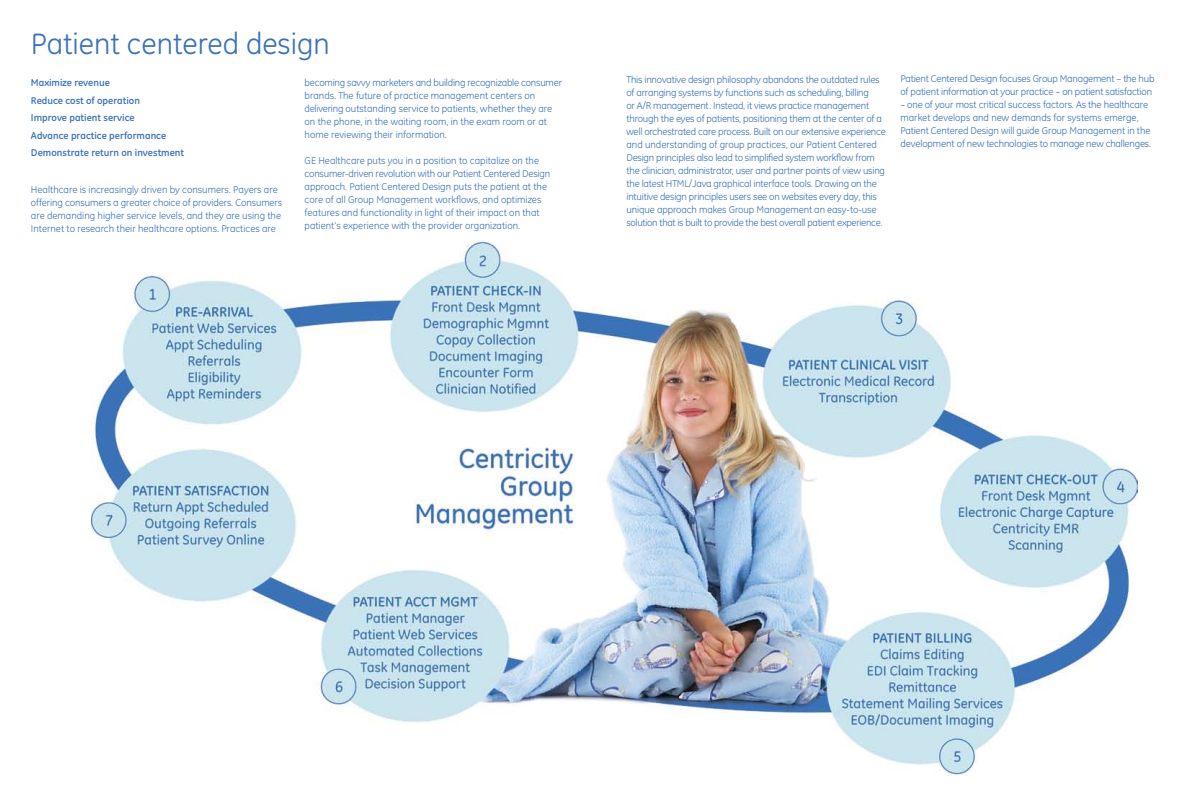
<style>
.page{position:relative;width:1191px;height:794px;background:#fff}
.page>*{position:absolute;margin:0;border:0;box-sizing:border-box;transform-origin:0 0}
.t1{font:30px "GE Inspira";color:#3b73b9}
.t2{font:10px/13px "GE Inspira";letter-spacing:-.015em;color:#3b73b9}
.t3{font:700 10px/17.6px "GE Inspira";color:#3b73b9}
</style>
<div class="page">
<img style="left:91px;top:240px;width:1046px;height:535px">
<h1 class="t1" style="left:31px;top:26px;width:300px">Patient centered design</h1>
<p class="t3" style="left:31px;top:74px;width:155px">Maximize revenue<br>Reduce cost of operation<br>Improve patient service<br>Advance practice performance<br>Demonstrate return on investment</p>
<p class="t2" style="left:31px;top:183px;width:253px">Healthcare is increasingly driven by consumers. Payers are offering consumers a greater choice of providers. Consumers are demanding higher service levels, and they are using the Internet to research their healthcare options. Practices are</p>
<p class="t2" style="left:304px;top:76px;width:259px">becoming savvy marketers and building recognizable consumer brands. The future of practice management centers on delivering outstanding service to patients, whether they are on the phone, in the waiting room, in the exam room or at home reviewing their information.</p>
<p class="t2" style="left:304px;top:154px;width:247px">GE Healthcare puts you in a position to capitalize on the consumer-driven revolution with our Patient Centered Design approach. Patient Centered Design puts the patient at the core of all Group Management workflows, and optimizes features and functionality in light of their impact on that patient’s experience with the provider organization.</p>
<p class="t2" style="left:626px;top:73px;width:261px">This innovative design philosophy abandons the outdated rules of arranging systems by functions such as scheduling, billing<br>or A/R management. Instead, it views practice management through the eyes of patients, positioning them at the center of a well orchestrated care process. Built on our extensive experience and understanding of group practices, our Patient Centered Design principles also lead to simplified system workflow from the clinician, administrator, user and partner points of view using the latest HTML/Java graphical interface tools. Drawing on the intuitive design principles users see on websites every day, this unique approach makes Group Management an easy-to-use solution that is built to provide the best overall patient experience.</p>
<p class="t2" style="left:900px;top:72px;width:255px">Patient Centered Design focuses Group Management – the hub of patient information at your practice – on patient satisfaction</p>
<p class="t2" style="left:900px;top:98px;width:252px">– one of your most critical success factors. As the healthcare market develops and new demands for systems emerge, Patient Centered Design will guide Group Management in the development of new technologies to manage new challenges.</p>
</div>
